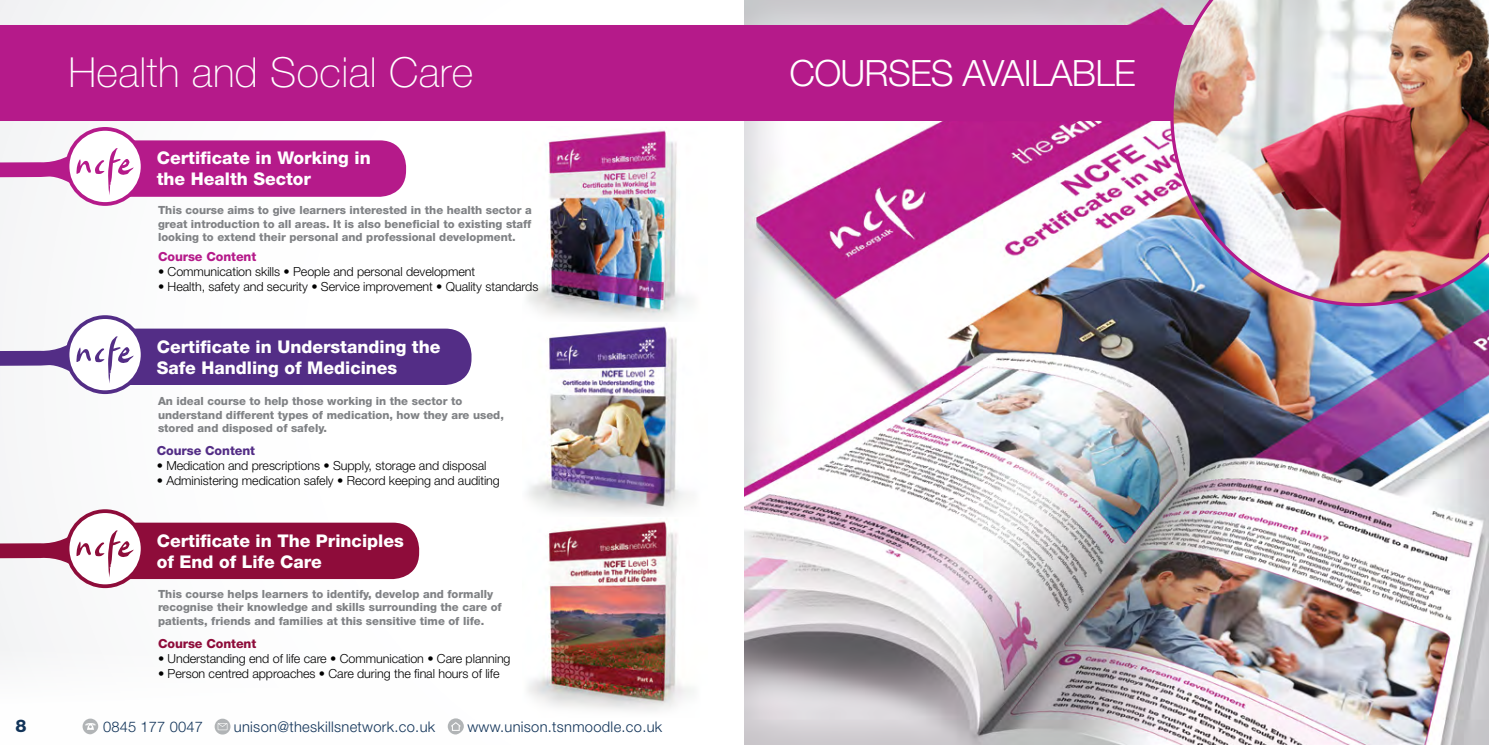
<style>
.page{position:relative;width:1489px;height:745px;background:#fff}
.page>*{position:absolute;margin:0;border:0;box-sizing:border-box;transform-origin:0 0}
.t1{font:100 41.38px "Helvetica Neue LT Pro";letter-spacing:.01em;color:#fff}
.t2{font:300 36.25px "Helvetica Neue LT Pro";letter-spacing:-.02em;color:#fff}
.t3{font:800 17.5px/21px "Helvetica Neue LT Pro";color:#fff}
.t4{font:800 17.5px "Helvetica Neue LT Pro";color:#123459}
.t5{font:300 14.75px "Helvetica Neue LT Pro";letter-spacing:.02em;color:#123459}
.t6{font:300 12.5px "Helvetica Neue LT Pro";letter-spacing:-.005em;color:#000}
.t7{font:800 12.5px "Helvetica Neue LT Pro";letter-spacing:-.005em;color:#b51a8a}
.t8{font:800 12.5px "Helvetica Neue LT Pro";letter-spacing:-.005em;color:#532d86}
.t9{font:800 12.5px "Helvetica Neue LT Pro";letter-spacing:-.005em;color:#8e0c3a}
.t10{font:800 11.25px/13.5px "Helvetica Neue LT Pro";color:#808285}
</style>
<div class="page">
<svg style="left:83px;top:718px;width:15px;height:15px"></svg>
<svg style="left:215px;top:718px;width:15px;height:16px"></svg>
<svg style="left:448px;top:718px;width:16px;height:16px"></svg>
<img style="left:527px;top:130px;width:166px;height:190px">
<img style="left:527px;top:326px;width:161px;height:188px">
<img style="left:528px;top:521px;width:166px;height:190px">
<img style="left:744px;top:0;width:744px;height:744px">
<div style="left:95px;top:140px;width:311px;height:57px;background:#b51a8a;border-radius:26px"></div>
<div style="left:66px;top:127px;width:78px;height:79px;border:4px solid #b51a8a;border-radius:50%"></div>
<svg style="left:0;top:132px;width:144px;height:73px"></svg>
<div style="left:95px;top:328px;width:376px;height:57px;background:#532d86;border-radius:26px"></div>
<div style="left:66px;top:315px;width:78px;height:79px;border:4px solid #532d86;border-radius:50%"></div>
<svg style="left:0;top:320px;width:144px;height:74px"></svg>
<div style="left:95px;top:522px;width:324px;height:56px;background:#8e0c3a;border-radius:26px"></div>
<svg style="left:0;top:512px;width:144px;height:74px"></svg>
<div style="left:0;top:25px;width:1170px;height:96px;background:#b51a8a"></div>
<img style="left:1170px;top:0;width:318px;height:306px">
<h1 class="t1" style="left:68px;top:48px;width:406px">Health and Social Care</h1>
<h2 class="t2" style="left:789px;top:51px;width:347px">Courses AvailabLe</h2>
<h3 class="t3" style="left:157px;top:147px;width:215px">Certificate in Working in the Health Sector</h3>
<p class="t10" style="left:158px;top:203px;width:375px;text-align:justify">This course aims to give learners interested in the health sector a great introduction to all areas. It is also beneficial to existing staff looking to extend their personal and professional development.</p>
<p class="t7" style="left:158px;top:249px;width:100px">Course Content</p>
<p class="t6" style="left:158px;top:264px;width:318px">• Communication skills • People and personal development</p>
<p class="t6" style="left:158px;top:279px;width:382px">• Health, safety and security • Service improvement • Quality standards</p>
<h3 class="t3" style="left:157px;top:335px;width:285px">Certificate in Understanding the<br>Safe Handling of Medicines</h3>
<p class="t10" style="left:158px;top:394px;width:347px">An ideal course to help those working in the sector to understand different types of medication, how they are used, stored and disposed of safely.</p>
<p class="t8" style="left:157px;top:442px;width:100px">Course Content</p>
<p class="t6" style="left:157px;top:457px;width:331px">• Medication and prescriptions • Supply, storage and disposal</p>
<p class="t6" style="left:157px;top:472px;width:344px">• Administering medication safely • Record keeping and auditing</p>
<h3 class="t3" style="left:157px;top:529px;width:248px">Certificate in The Principles of End of Life Care</h3>
<p class="t10" style="left:158px;top:586px;width:345px">This course helps learners to identify, develop and formally recognise their knowledge and skills surrounding the care of patients, friends and families at this sensitive time of life.</p>
<p class="t9" style="left:158px;top:635px;width:100px">Course Content</p>
<p class="t6" style="left:158px;top:650px;width:354px">• Understanding end of life care • Communication • Care planning</p>
<p class="t6" style="left:158px;top:665px;width:343px">• Person centred approaches • Care during the final hours of life</p>
<h3 class="t4" style="left:15px;top:714px;width:13px">8</h3>
<h3 class="t5" style="left:103px;top:717px;width:101px">0845 177 0047</h3>
<h3 class="t5" style="left:234px;top:717px;width:203px">unison@theskillsnetwork.co.uk</h3>
<h3 class="t5" style="left:467px;top:717px;width:196px">www.unison.tsnmoodle.co.uk</h3>
</div>
